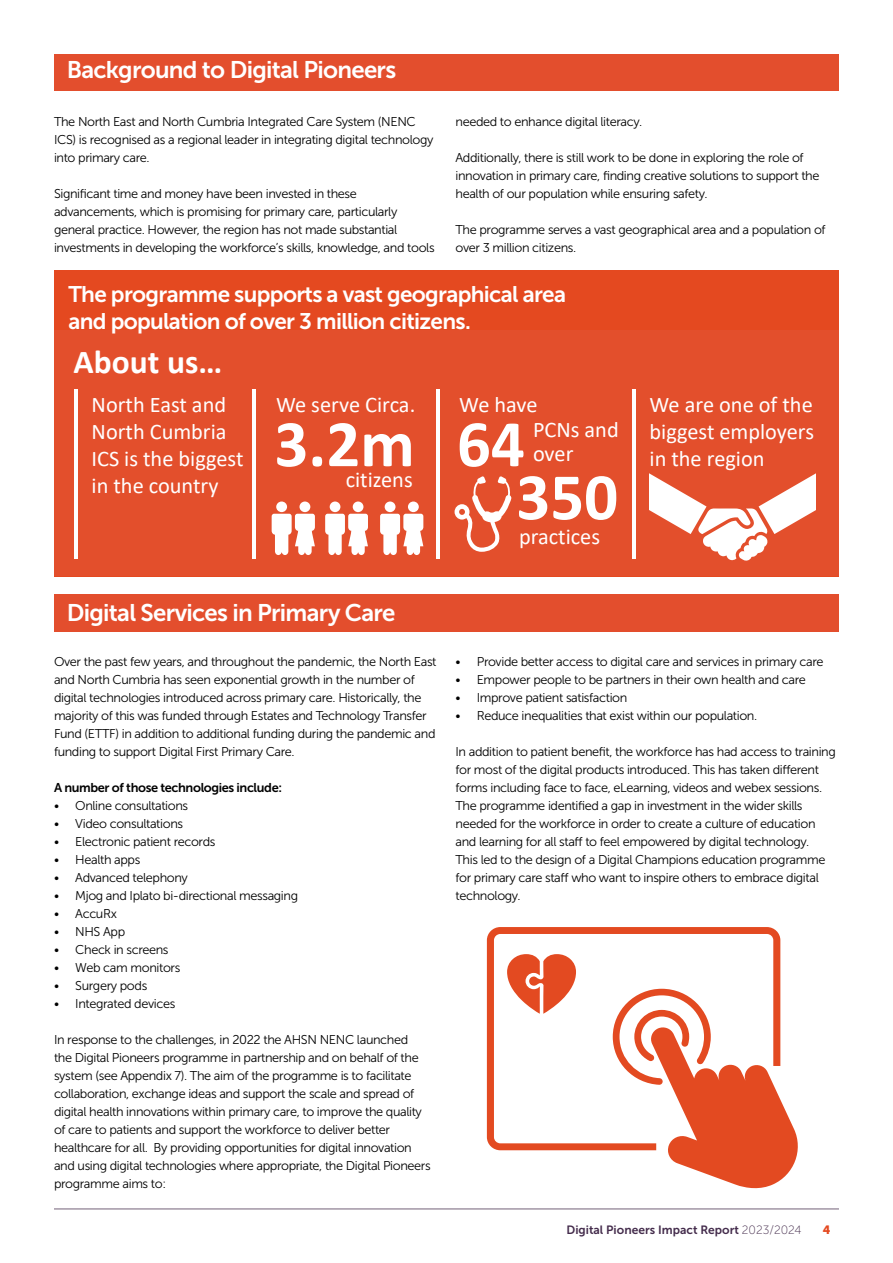
<style>
.page{position:relative;width:893px;height:1263px;background:#fff}
.page>*{position:absolute;margin:0;border:0;box-sizing:border-box;transform-origin:0 0}
.t1{font:700 67.05px "Calibri";color:#fff}
.t2{font:700 33.45px "Calibri";color:#fff}
.t3{font:24px "Museo Sans 700";letter-spacing:-.03em;color:#fff}
.t4{font:22.5px/27px "Museo Sans 700";letter-spacing:-.03em;color:#fff}
.t5{font:22.35px/27px "Calibri";color:#fff}
.t6{font:12.75px/18px "Museo Sans 300";letter-spacing:-.03em;color:#000}
.t7{font:12.75px "Museo Sans 700";letter-spacing:-.03em;color:#000}
.t8{font:12px "Museo Sans 700";color:#442c4c}
.t9{font:12px "Museo Sans 900";color:#e44920}
.s1{font-family:"Museo Sans 100"}
</style>
<div class="page">
<div style="left:54px;top:54px;width:785px;height:36px;background:#e34e2d"></div>
<div style="left:54px;top:270px;width:785px;height:306px;background:#e44920"></div>
<div style="left:54px;top:330px;width:785px;height:246px;background:#e34f2c"></div>
<hr style="left:74px;top:389px;width:4px;height:170px;background:#fff">
<hr style="left:253px;top:389px;width:3px;height:170px;background:#fff">
<hr style="left:436px;top:389px;width:4px;height:170px;background:#fff">
<hr style="left:632px;top:389px;width:4px;height:170px;background:#fff">
<svg style="left:649px;top:473px;width:166px;height:88px"></svg>
<div style="left:276px;top:501px;width:11px;height:11px;background:#fff;border-radius:50%"></div>
<div style="left:299px;top:501px;width:11px;height:11px;background:#fff;border-radius:50%"></div>
<svg style="left:272px;top:514px;width:43px;height:41px"></svg>
<div style="left:330px;top:501px;width:10px;height:11px;background:#fff;border-radius:50%"></div>
<div style="left:353px;top:501px;width:10px;height:11px;background:#fff;border-radius:50%"></div>
<svg style="left:325px;top:514px;width:43px;height:41px"></svg>
<div style="left:385px;top:501px;width:10px;height:11px;background:#fff;border-radius:50%"></div>
<div style="left:408px;top:501px;width:11px;height:11px;background:#fff;border-radius:50%"></div>
<svg style="left:380px;top:514px;width:43px;height:41px"></svg>
<svg style="left:455px;top:476px;width:56px;height:76px"></svg>
<div style="left:54px;top:594px;width:785px;height:37px;background:#e34e2d"></div>
<hr style="left:54px;top:1208px;width:785px;height:2px;background:#a195a5">
<svg style="left:613px;top:989px;width:185px;height:200px"></svg>
<svg style="left:487px;top:927px;width:293px;height:223px"></svg>
<svg style="left:507px;top:954px;width:69px;height:60px"></svg>
<h3 class="t3" style="left:67px;top:57px;width:331px">Background to Digital Pioneers</h3>
<p class="t6" style="left:54px;top:113px;width:381px">The North East and North Cumbria Integrated Care System (NENC<br>ICS) is recognised as a regional leader in integrating digital technology into primary care.</p>
<p class="t6" style="left:54px;top:185px;width:382px">Significant time and money have been invested in these advancements, which is promising for primary care, particularly general practice. However, the region has not made substantial investments in developing the workforce’s skills, knowledge, and tools</p>
<p class="t6" style="left:455px;top:113px;width:188px">needed to enhance digital literacy.</p>
<p class="t6" style="left:455px;top:149px;width:365px">Additionally, there is still work to be done in exploring the role of innovation in primary care, finding creative solutions to support the health of our population while ensuring safety.</p>
<p class="t6" style="left:455px;top:221px;width:372px">The programme serves a vast geographical area and a population of over 3 million citizens.</p>
<h3 class="t4" style="left:68px;top:281px;width:499px">The programme supports a vast geographical area and population of over 3 million citizens.</h3>
<h2 class="t2" style="left:73px;top:338px;width:151px">About us…</h2>
<h3 class="t5" style="left:92px;top:391px;width:136px">North East and</h3>
<h3 class="t5" style="left:276px;top:391px;width:141px">We serve Circa.</h3>
<h3 class="t5" style="left:92px;top:418px;width:153px">North Cumbria<br>ICS is the biggest in the country</h3>
<h1 class="t1" style="left:274px;top:396px;width:142px">3.2m</h1>
<h3 class="t5" style="left:346px;top:466px;width:69px">citizens</h3>
<h3 class="t5" style="left:459px;top:391px;width:80px">We have</h3>
<h1 class="t1" style="left:457px;top:396px;width:69px">64</h1>
<h3 class="t5" style="left:533px;top:418px;width:87px;line-height:23.2px">PCNs and over</h3>
<h1 class="t1" style="left:516px;top:449px;width:103px">350</h1>
<h3 class="t5" style="left:519px;top:523px;width:83px">practices</h3>
<h3 class="t5" style="left:650px;top:391px;width:166px">We are one of the biggest employers</h3>
<h3 class="t5" style="left:650px;top:445px;width:116px">in the region</h3>
<h3 class="t3" style="left:67px;top:599px;width:330px">Digital Services in Primary Care</h3>
<p class="t6" style="left:54px;top:653px;width:384px">Over the past few years, and throughout the pandemic, the North East and North Cumbria has seen exponential growth in the number of digital technologies introduced across primary care. Historically, the majority of this was funded through Estates and Technology Transfer Fund (ETTF) in addition to additional funding during the pandemic and funding to support Digital First Primary Care.</p>
<p class="t7" style="left:54px;top:781px;width:229px">A number of those technologies include:</p>
<p class="t6" style="left:54px;top:797px;width:136px">• Online consultations</p>
<p class="t6" style="left:54px;top:815px;width:131px">• Video consultations</p>
<p class="t6" style="left:54px;top:833px;width:163px">• Electronic patient records</p>
<p class="t6" style="left:54px;top:851px;width:88px">• Health apps</p>
<p class="t6" style="left:54px;top:869px;width:135px">• Advanced telephony</p>
<p class="t6" style="left:54px;top:887px;width:246px">• Mjog and Iplato bi-directional messaging</p>
<p class="t6" style="left:54px;top:905px;width:64px">• AccuRx</p>
<p class="t6" style="left:54px;top:923px;width:73px">• NHS App</p>
<p class="t6" style="left:54px;top:941px;width:116px">• Check in screens</p>
<p class="t6" style="left:54px;top:959px;width:128px">• Web cam monitors</p>
<p class="t6" style="left:54px;top:977px;width:95px">• Surgery pods</p>
<p class="t6" style="left:54px;top:995px;width:123px">• Integrated devices</p>
<p class="t6" style="left:54px;top:1031px;width:378px">In response to the challenges, in 2022 the AHSN NENC launched<br>the Digital Pioneers programme in partnership and on behalf of the system (see Appendix 7). The aim of the programme is to facilitate collaboration, exchange ideas and support the scale and spread of digital health innovations within primary care, to improve the quality of care to patients and support the workforce to deliver better healthcare for all. By providing opportunities for digital innovation and using digital technologies where appropriate, the Digital Pioneers programme aims to:</p>
<p class="t6" style="left:455px;top:653px;width:369px">• Provide better access to digital care and services in primary care</p>
<p class="t6" style="left:455px;top:671px;width:352px">• Empower people to be partners in their own health and care</p>
<p class="t6" style="left:455px;top:689px;width:173px">• Improve patient satisfaction</p>
<p class="t6" style="left:455px;top:707px;width:303px">• Reduce inequalities that exist within our population.</p>
<p class="t6" style="left:455px;top:743px;width:382px">In addition to patient benefit, the workforce has had access to training for most of the digital products introduced. This has taken different forms including face to face, eLearning, videos and webex sessions.<br>The programme identified a gap in investment in the wider skills needed for the workforce in order to create a culture of education and learning for all staff to feel empowered by digital technology.<br>This led to the design of a Digital Champions education programme for primary care staff who want to inspire others to embrace digital technology.</p>
<p class="t8" style="left:566px;top:1223px;width:237px">Digital Pioneers Impact Report <span class="s1">2023/2024</span></p>
<p class="t9" style="left:823px;top:1223px;width:9px">4</p>
</div>
